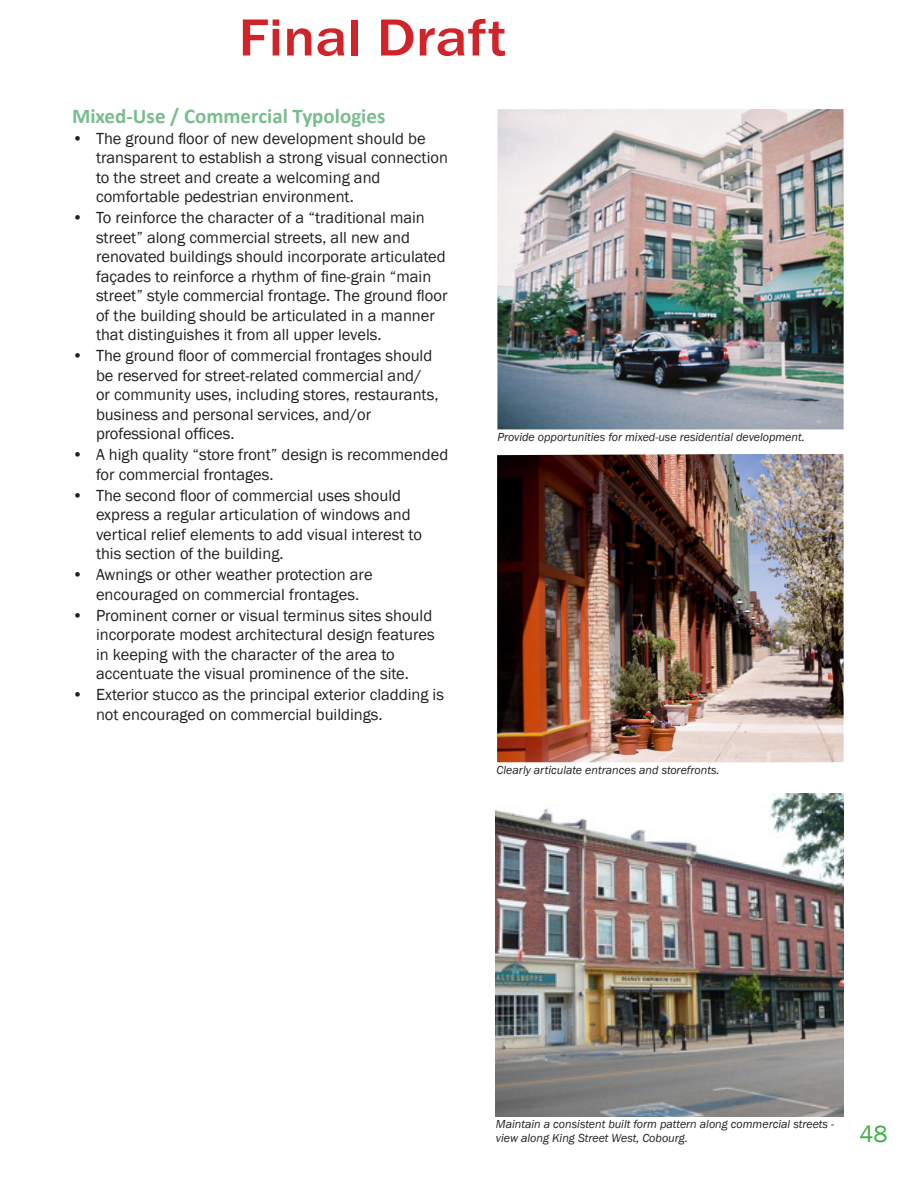
<style>
.page{position:relative;width:918px;height:1188px;background:#fff}
.page>*{position:absolute;margin:0;border:0;box-sizing:border-box;transform-origin:0 0}
.t1{font:500 54px "Franklin Gothic";color:#d1232a;scale:1.1 1}
.t2{font:24px "Franklin Gothic";color:#40ae49}
.Title_3{font:700 21px "Calibri";color:#79bd8f}
.t3{font:16.5px/19.5px "Franklin Gothic";color:#231f20}
.Caption_Text{font:italic 12px/13.5px "Franklin Gothic";color:#231f20}
</style>
<div class="page">
<img style="left:497px;top:454px;width:347px;height:308px">
<img style="left:497px;top:109px;width:347px;height:320px">
<img style="left:496px;top:793px;width:348px;height:323px">
<h1 class="t1" style="left:238px;top:4px;width:245px">Final Draft</h1>
<p class="Title_3" style="left:72px;top:102px;width:315px">Mixed-Use / Commercial Typologies</p>
<p class="t3" style="left:96px;top:129px;width:353px;text-indent:-24px">• The ground floor of new development should be transparent to establish a strong visual connection to the street and create a welcoming and comfortable pedestrian environment.</p>
<p class="t3" style="left:96px;top:208px;width:353px;text-indent:-24px">• To reinforce the character of a “traditional main street” along commercial streets, all new and renovated buildings should incorporate articulated façades to reinforce a rhythm of fine-grain “main street” style commercial frontage. The ground floor of the building should be articulated in a manner that distinguishes it from all upper levels.</p>
<p class="t3" style="left:96px;top:346px;width:344px;text-indent:-24px">• The ground floor of commercial frontages should be reserved for street-related commercial and/ or community uses, including stores, restaurants, business and personal services, and/or professional offices.</p>
<p class="t3" style="left:96px;top:445px;width:354px;text-indent:-24px">• A high quality “store front” design is recommended for commercial frontages.</p>
<p class="t3" style="left:96px;top:486px;width:327px;text-indent:-24px">• The second floor of commercial uses should express a regular articulation of windows and vertical relief elements to add visual interest to this section of the building.</p>
<p class="t3" style="left:96px;top:565px;width:278px;text-indent:-24px">• Awnings or other weather protection are encouraged on commercial frontages.</p>
<p class="t3" style="left:96px;top:606px;width:340px;text-indent:-24px">• Prominent corner or visual terminus sites should incorporate modest architectural design features in keeping with the character of the area to accentuate the visual prominence of the site.</p>
<p class="t3" style="left:96px;top:685px;width:350px;text-indent:-24px">• Exterior stucco as the principal exterior cladding is not encouraged on commercial buildings.</p>
<p class="Caption_Text" style="left:497px;top:430px;width:309px">Provide opportunities for mixed-use residential development.</p>
<p class="Caption_Text" style="left:497px;top:763px;width:224px">Clearly articulate entrances and storefronts.</p>
<p class="Caption_Text" style="left:496px;top:1118px;width:340px">Maintain a consistent built form pattern along commercial streets - view along King Street West, Cobourg.</p>
<h2 class="t2" style="left:860px;top:1119px;width:30px">48</h2>
</div>
